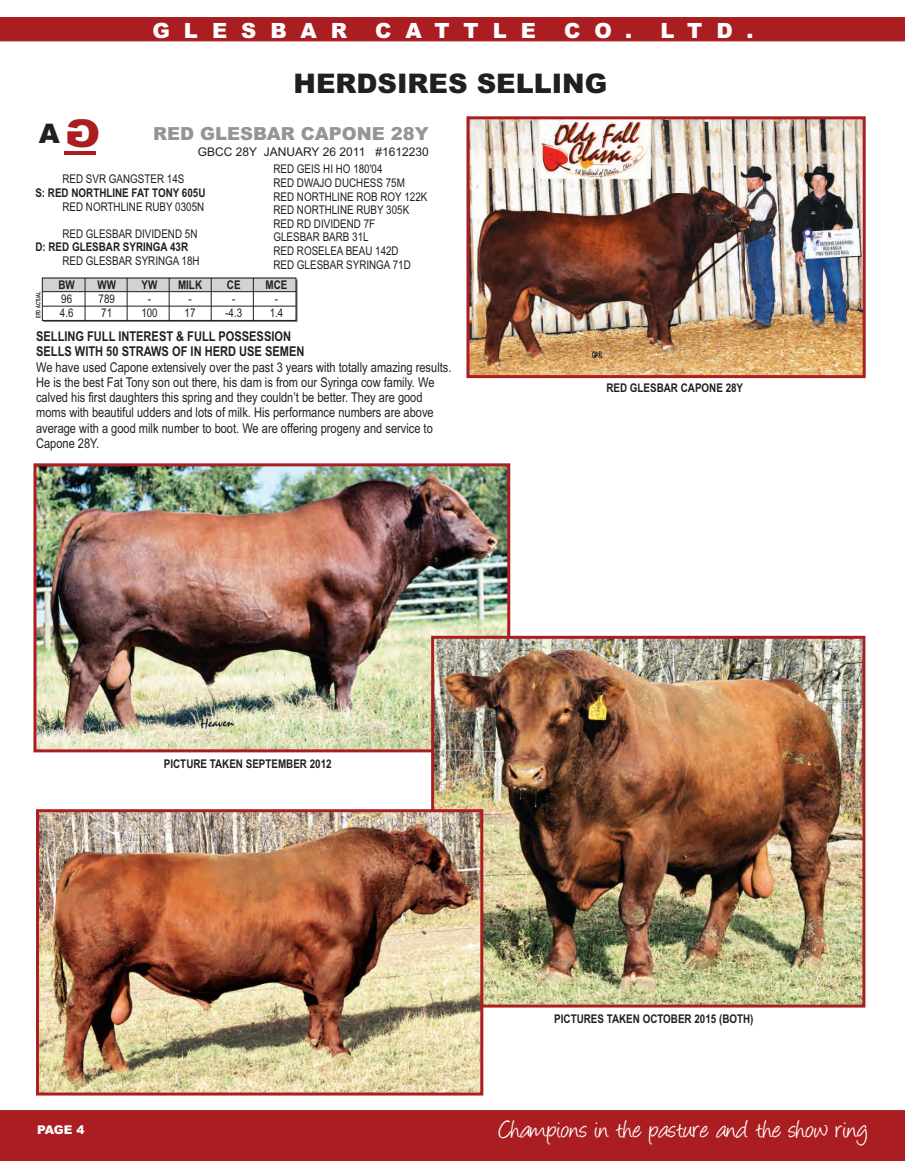
<style>
.page{position:relative;width:905px;height:1161px;background:#fff}
.page>*{position:absolute;margin:0;border:0;box-sizing:border-box;transform-origin:0 0}
.t1{font:28.8px "Angelina";color:#fff}
.t2{font:900 27px "Arial";color:#231f20}
.t3{font:900 21px "Arial";letter-spacing:.665em;color:#fff}
.t4{font:900 18px "Arial";color:#939598}
.t5{font:13.5px/15.3px "Arial Narrow";color:#231f20}
.t6{font:700 13.5px/15.5px "Arial Narrow";color:#231f20}
.t7{font:12px/13.6px "Arial Narrow";color:#231f20}
.t8{font:700 12px "Arial Narrow";color:#231f20}
.t9{font:12px "Arial";color:#231f20}
.t10{font:900 12px "Arial";color:#fff}
.t11{font:700 6.15px "Arial Narrow";color:#231f20;scale:.79 1}
</style>
<div class="page">
<svg style="left:43px;top:279px;width:254px;height:43px"></svg>
<div style="left:43px;top:291px;width:253px;height:29px;background:#fff"></div>
<div style="left:42px;top:278px;width:254px;height:14px;background:#d1d2d4"></div>
<div style="left:42px;top:278px;width:254px;height:43px;border:1px solid #231f20"></div>
<hr style="left:43px;top:291px;width:253px;height:1px;background:#231f20">
<hr style="left:43px;top:306px;width:253px;height:1px;background:#231f20">
<hr style="left:85px;top:278px;width:1px;height:42px;background:#231f20">
<hr style="left:127px;top:278px;width:1px;height:42px;background:#231f20">
<hr style="left:169px;top:278px;width:1px;height:42px;background:#231f20">
<hr style="left:211px;top:278px;width:1px;height:42px;background:#231f20">
<hr style="left:253px;top:278px;width:1px;height:42px;background:#231f20">
<hr style="left:64px;top:151px;width:32px;height:4px;background:#aa1d21">
<img style="left:470px;top:120px;width:391px;height:254px">
<div style="left:466px;top:116px;width:399px;height:262px;border:3px solid #aa1e21"></div>
<img style="left:37px;top:467px;width:469px;height:281px">
<div style="left:33px;top:463px;width:477px;height:289px;border:3px solid #aa1e21"></div>
<div style="left:0;top:1110px;width:904px;height:51px;background:#aa1d21"></div>
<div style="left:0;top:17px;width:904px;height:24px;background:#aa1d21"></div>
<img style="left:435px;top:640px;width:426px;height:364px">
<div style="left:431px;top:636px;width:434px;height:372px;border:3px solid #aa1e21"></div>
<img style="left:40px;top:813px;width:439px;height:279px">
<div style="left:36px;top:809px;width:447px;height:287px;border:3px solid #aa1e21"></div>
<h3 class="t3" style="left:152px;top:22px;width:196px">GLESBAR</h3>
<h3 class="t3" style="left:375px;top:22px;width:162px">CATTLE</h3>
<h3 class="t3" style="left:564px;top:22px;width:191px">CO. LTD.</h3>
<h2 class="t2" style="left:293px;top:74px;width:315px">HERDSIRES SELLING</h2>
<h2 class="t2" style="left:39px;top:123px;width:23px">A</h2>
<h3 class="t4" style="left:153px;top:127px;width:277px">RED GLESBAR CAPONE 28Y</h3>
<p class="t9" style="left:198px;top:147px;width:232px">GBCC 28Y JANUARY 26 2011 #1612230</p>
<p class="t7" style="left:62px;top:173px;width:123px">RED SVR GANGSTER 14S</p>
<p class="t8" style="left:35px;top:188px;width:172px">S: RED NORTHLINE FAT TONY 605U</p>
<p class="t7" style="left:62px;top:201px;width:143px">RED NORTHLINE RUBY 0305N</p>
<p class="t7" style="left:62px;top:228px;width:137px">RED GLESBAR DIVIDEND 5N</p>
<p class="t8" style="left:35px;top:243px;width:154px">D: RED GLESBAR SYRINGA 43R</p>
<p class="t7" style="left:62px;top:255px;width:139px">RED GLESBAR SYRINGA 18H</p>
<p class="t7" style="left:273px;top:164px;width:155px">RED GEIS HI HO 180'04<br>RED DWAJO DUCHESS 75M<br>RED NORTHLINE ROB ROY 122K<br>RED NORTHLINE RUBY 305K<br>RED RD DIVIDEND 7F<br>GLESBAR BARB 31L<br>RED ROSELEA BEAU 142D<br>RED GLESBAR SYRINGA 71D</p>
<p class="t11" style="left:36px;top:318px;width:35px;rotate:-90deg">EPD ACTUAL</p>
<p class="t8" style="left:58px;top:280px;width:18px">BW</p>
<p class="t8" style="left:97px;top:280px;width:20px">WW</p>
<p class="t8" style="left:142px;top:280px;width:17px">YW</p>
<p class="t8" style="left:178px;top:280px;width:26px">MILK</p>
<p class="t8" style="left:227px;top:280px;width:15px">CE</p>
<p class="t8" style="left:265px;top:280px;width:23px">MCE</p>
<p class="t7" style="left:61px;top:293px;width:12px">96</p>
<p class="t7" style="left:99px;top:293px;width:18px">789</p>
<p class="t7" style="left:148px;top:293px;width:5px">-</p>
<p class="t7" style="left:188px;top:293px;width:5px">-</p>
<p class="t7" style="left:232px;top:293px;width:5px">-</p>
<p class="t7" style="left:275px;top:293px;width:5px">-</p>
<p class="t7" style="left:60px;top:307px;width:15px">4.6</p>
<p class="t7" style="left:101px;top:307px;width:12px">71</p>
<p class="t7" style="left:141px;top:307px;width:18px">100</p>
<p class="t7" style="left:185px;top:307px;width:12px">17</p>
<p class="t7" style="left:225px;top:307px;width:18px">-4.3</p>
<p class="t7" style="left:270px;top:307px;width:15px">1.4</p>
<p class="t6" style="left:36px;top:330px;width:270px">SELLING FULL INTEREST &amp; FULL POSSESSION<br>SELLS WITH 50 STRAWS OF IN HERD USE SEMEN</p>
<p class="t5" style="left:36px;top:360px;width:417px">We have used Capone extensively over the past 3 years with totally amazing results.<br>He is the best Fat Tony son out there, his dam is from our Syringa cow family. We calved his first daughters this spring and they couldn’t be better. They are good moms with beautiful udders and lots of milk. His performance numbers are above average with a good milk number to boot. We are offering progeny and service to Capone 28Y.</p>
<p class="t8" style="left:606px;top:383px;width:138px">RED GLESBAR CAPONE 28Y</p>
<p class="t8" style="left:164px;top:759px;width:169px">PICTURE TAKEN SEPTEMBER 2012</p>
<p class="t8" style="left:554px;top:1014px;width:201px">PICTURES TAKEN OCTOBER 2015 (BOTH)</p>
<p class="t10" style="left:37px;top:1125px;width:49px">PAGE 4</p>
<h1 class="t1" style="left:499px;top:1117px;width:370px">Champions in the pasture and the show ring</h1>
</div>
